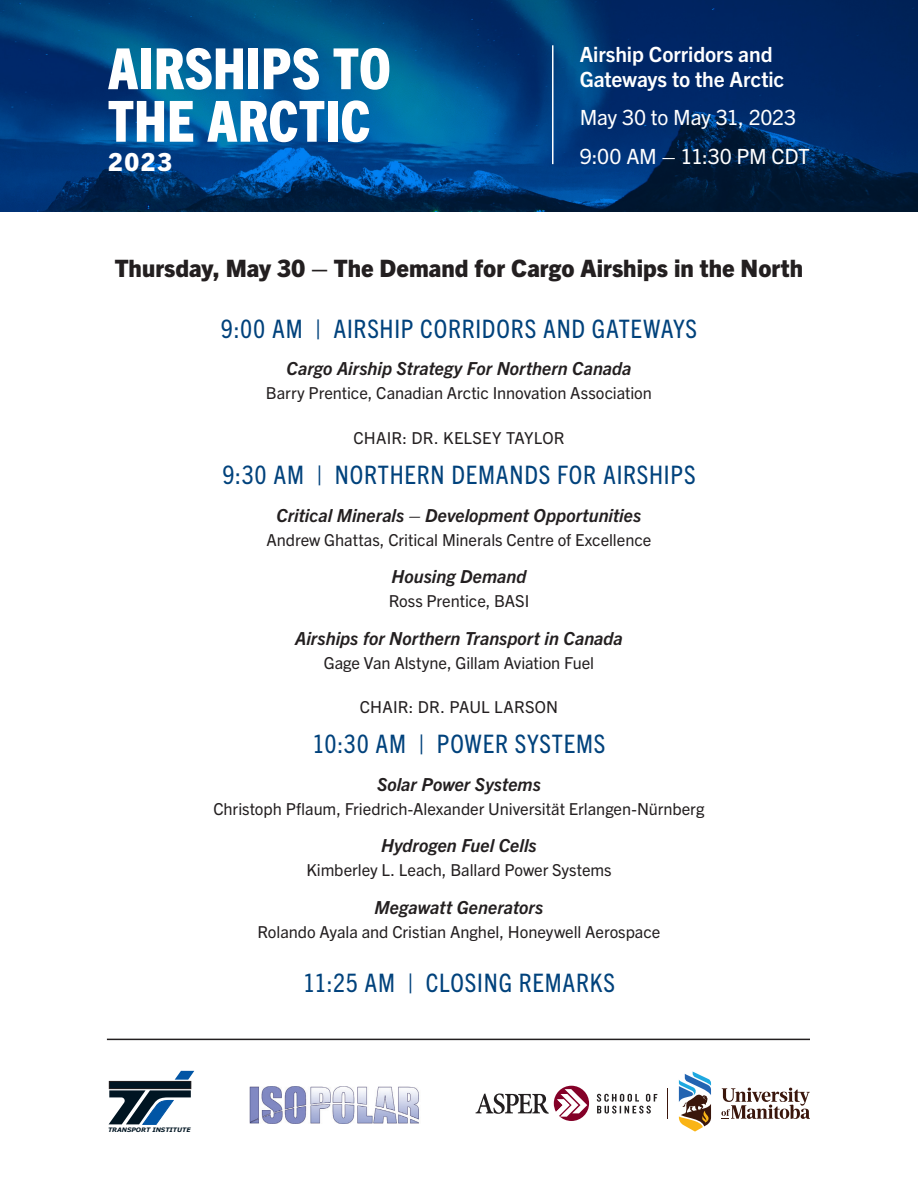
<style>
.page{position:relative;width:918px;height:1188px;background:#fff}
.page>*{position:absolute;margin:0;border:0;box-sizing:border-box;transform-origin:0 0}
.t1{font:800 condensed 56.85px/52.5px "Trade Gothic Next LT Pro";color:#fff}
.Cond_Blue{font:condensed 25.5px "Trade Gothic Next LT Pro";letter-spacing:.03em;color:#01427c}
.t2{font:800 24.9px "Trade Gothic Next LT Pro";color:#fff}
.day{font:800 24px "Trade Gothic Next LT Pro";color:#231f20}
.t3{font:700 21px/25.2px "Trade Gothic Next LT Pro";letter-spacing:-.005em;color:#fff}
.t4{font:21px "Trade Gothic Next LT Pro";letter-spacing:-.015em;color:#fff}
.Body{font:italic 700 18px "Trade Gothic Next LT Pro";color:#231f20}
.Body-2{font:16.5px "Trade Gothic Next LT Pro";letter-spacing:-.005em;color:#231f20}
.Chairs{font:16.5px "Trade Gothic Next LT Pro";letter-spacing:.015em;color:#231f20}
.t5{font:italic 700 6.15px "Verdana";color:#001522}
</style>
<div class="page">
<svg style="left:0;top:0;width:918px;height:212px;background:#003b75"></svg>
<hr style="left:107px;top:1039px;width:703px;height:1px;background:#231f20">
<div style="left:109px;top:1081px;width:82px;height:8px;background:#001522"></div>
<div style="left:109px;top:1081px;width:82px;height:8px;border:1px solid #231f20"></div>
<svg style="left:175px;top:1071px;width:19px;height:9px"></svg>
<svg style="left:109px;top:1090px;width:82px;height:35px"></svg>
<hr style="left:667px;top:1088px;width:1px;height:31px;background:#3a160c">
<svg style="left:721px;top:1088px;width:89px;height:31px"></svg>
<svg style="left:678px;top:1071px;width:34px;height:61px"></svg>
<svg style="left:476px;top:1086px;width:113px;height:35px"></svg>
<svg style="left:597px;top:1094px;width:60px;height:20px"></svg>
<img style="left:249px;top:1086px;width:170px;height:38px">
<hr style="left:552px;top:45px;width:2px;height:119px;background:#fff">
<p class="t1" style="left:108px;top:39px;width:284px">AIRSHIPS TO<br>THE ARCTIC</p>
<p class="t2" style="left:108px;top:144px;width:66px">2023</p>
<p class="t3" style="left:580px;top:40px;width:206px">Airship Corridors and<br>Gateways to the Arctic</p>
<p class="t4" style="left:580px;top:103px;width:218px">May 30 to May 31, 2023</p>
<p class="t4" style="left:580px;top:142px;width:232px">9:00 AM – 11:30 PM CDT</p>
<p class="day" style="left:115px;top:252px;width:690px">Thursday, May 30 – The Demand for Cargo Airships in the North</p>
<p class="Cond_Blue" style="left:221px;top:311px;width:478px">9:00 AM | AIRSHIP CORRIDORS AND GATEWAYS</p>
<p class="Body" style="left:287px;top:356px;width:346px">Cargo Airship Strategy For Northern Canada</p>
<p class="Body-2" style="left:266px;top:382px;width:388px">Barry Prentice, Canadian Arctic Innovation Association</p>
<p class="Chairs" style="left:353px;top:426px;width:213px">CHAIR: DR. KELSEY TAYLOR</p>
<p class="Cond_Blue" style="left:222px;top:457px;width:475px">9:30 AM | NORTHERN DEMANDS FOR AIRSHIPS</p>
<p class="Body" style="left:277px;top:502px;width:366px">Critical Minerals – Development Opportunities</p>
<p class="Body-2" style="left:267px;top:528px;width:386px">Andrew Ghattas, Critical Minerals Centre of Excellence</p>
<p class="Body" style="left:392px;top:564px;width:136px">Housing Demand</p>
<p class="Body-2" style="left:389px;top:590px;width:142px">Ross Prentice, BASI</p>
<p class="Body" style="left:295px;top:625px;width:329px">Airships for Northern Transport in Canada</p>
<p class="Body-2" style="left:324px;top:651px;width:272px">Gage Van Alstyne, Gillam Aviation Fuel</p>
<p class="Chairs" style="left:360px;top:695px;width:200px">CHAIR: DR. PAUL LARSON</p>
<p class="Cond_Blue" style="left:313px;top:727px;width:294px">10:30 AM | POWER SYSTEMS</p>
<p class="Body" style="left:377px;top:772px;width:165px">Solar Power Systems</p>
<p class="Body-2" style="left:213px;top:797px;width:493px">Christoph Pflaum, Friedrich-Alexander Universität Erlangen-Nürnberg</p>
<p class="Body" style="left:381px;top:833px;width:157px">Hydrogen Fuel Cells</p>
<p class="Body-2" style="left:306px;top:859px;width:307px">Kimberley L. Leach, Ballard Power Systems</p>
<p class="Body" style="left:375px;top:895px;width:170px">Megawatt Generators</p>
<p class="Body-2" style="left:258px;top:920px;width:404px">Rolando Ayala and Cristian Anghel, Honeywell Aerospace</p>
<p class="Cond_Blue" style="left:303px;top:965px;width:313px">11:25 AM | CLOSING REMARKS</p>
<p class="t5" style="left:108px;top:1126px;width:84px">TRANSPORT INSTITUTE</p>
</div>
